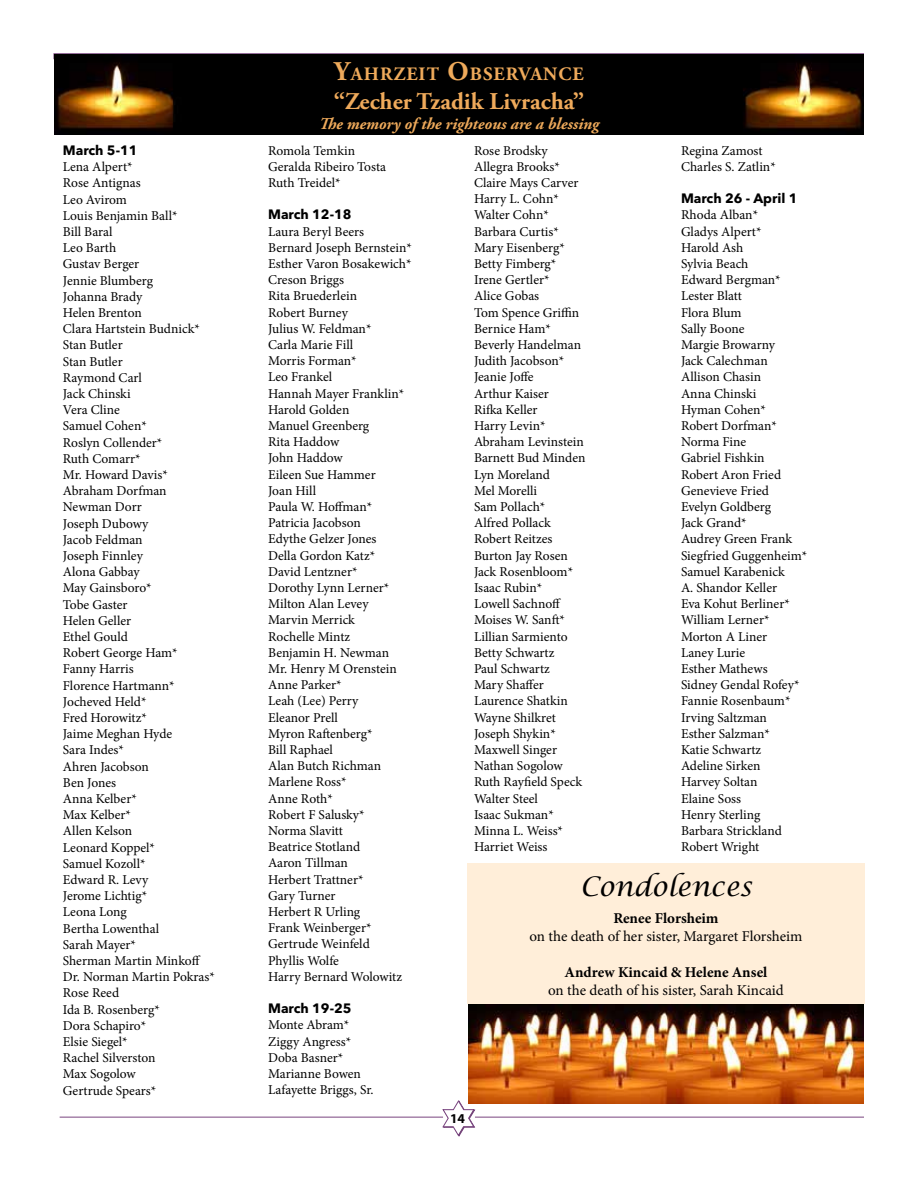
<style>
.page{position:relative;width:918px;height:1188px;background:#fff}
.page>*{position:absolute;margin:0;border:0;box-sizing:border-box;transform-origin:0 0}
.t1{font:italic 27px "Lucida Calligraphy";color:#000}
.t2{font:700 24px "Adobe Garamond Pro";color:#efaa5b}
.t3{font:700 18.9px "Adobe Garamond Pro";letter-spacing:.055em;color:#efaa5b}
.t4{font:italic 700 16.5px "Adobe Garamond Pro";color:#efaa5b}
.t5{font:15px "Minion Pro";letter-spacing:-.005em;color:#000}
.t6{font:700 15px "Minion Pro";color:#000}
.t7{font:13.5px/16.2px "Minion Pro";color:#000}
.t8{font:700 13.5px "Avenir Next LT Pro";color:#000}
.t9{font:700 13.5px "Myriad Pro";color:#000}
.s1{font-size:27px}
</style>
<div class="page">
<svg style="left:443px;top:1100px;width:32px;height:37px"></svg>
<hr style="left:475px;top:1117px;width:389px;height:1px;background:#79457f">
<hr style="left:60px;top:1117px;width:383px;height:1px;background:#79457f">
<div style="left:53px;top:53px;width:811px;height:6px;background:#956d9a"></div>
<img style="left:54px;top:54px;width:810px;height:81px">
<div style="left:467px;top:864px;width:398px;height:140px;background:#ffeed9"></div>
<img style="left:468px;top:1004px;width:395px;height:99px">
<p class="t8" style="left:63px;top:142px;width:76px">March 5-11</p>
<p class="t7" style="left:63px;top:159px;width:154px">Lena Alpert*<br>Rose Antignas<br>Leo Avirom<br>Louis Benjamin Ball*<br>Bill Baral<br>Leo Barth<br>Gustav Berger<br>Jennie Blumberg<br>Johanna Brady<br>Helen Brenton<br>Clara Hartstein Budnick*<br>Stan Butler<br>Stan Butler<br>Raymond Carl<br>Jack Chinski<br>Vera Cline<br>Samuel Cohen*<br>Roslyn Collender*<br>Ruth Comarr*<br>Mr. Howard Davis*<br>Abraham Dorfman<br>Newman Dorr<br>Joseph Dubowy<br>Jacob Feldman<br>Joseph Finnley<br>Alona Gabbay<br>May Gainsboro*<br>Tobe Gaster<br>Helen Geller<br>Ethel Gould<br>Robert George Ham*<br>Fanny Harris<br>Florence Hartmann*<br>Jocheved Held*<br>Fred Horowitz*<br>Jaime Meghan Hyde<br>Sara Indes*<br>Ahren Jacobson<br>Ben Jones<br>Anna Kelber*<br>Max Kelber*<br>Allen Kelson<br>Leonard Koppel*<br>Samuel Kozoll*<br>Edward R. Levy<br>Jerome Lichtig*<br>Leona Long<br>Bertha Lowenthal<br>Sarah Mayer*<br>Sherman Martin Minkoff<br>Dr. Norman Martin Pokras*<br>Rose Reed<br>Ida B. Rosenberg*<br>Dora Schapiro*<br>Elsie Siegel*<br>Rachel Silverston<br>Max Sogolow<br>Gertrude Spears*</p>
<h3 class="t3" style="left:334px;top:63px;width:251px"><span class="s1">Y</span>AHRZEIT <span class="s1">O</span>BSERVANCE</h3>
<h2 class="t2" style="left:334px;top:87px;width:252px">“Zecher Tzadik Livracha”</h2>
<p class="t4" style="left:319px;top:114px;width:281px">The memory of the righteous are a blessing</p>
<p class="t7" style="left:268px;top:142px;width:120px">Romola Temkin<br>Geralda Ribeiro Tosta<br>Ruth Treidel*</p>
<p class="t8" style="left:268px;top:206px;width:85px">March 12-18</p>
<p class="t7" style="left:268px;top:223px;width:145px">Laura Beryl Beers<br>Bernard Joseph Bernstein*<br>Esther Varon Bosakewich*<br>Creson Briggs<br>Rita Bruederlein<br>Robert Burney<br>Julius W. Feldman*<br>Carla Marie Fill<br>Morris Forman*<br>Leo Frankel<br>Hannah Mayer Franklin*<br>Harold Golden<br>Manuel Greenberg<br>Rita Haddow<br>John Haddow<br>Eileen Sue Hammer<br>Joan Hill<br>Paula W. Hoffman*<br>Patricia Jacobson<br>Edythe Gelzer Jones<br>Della Gordon Katz*<br>David Lentzner*<br>Dorothy Lynn Lerner*<br>Milton Alan Levey<br>Marvin Merrick<br>Rochelle Mintz<br>Benjamin H. Newman<br>Mr. Henry M Orenstein<br>Anne Parker*<br>Leah (Lee) Perry<br>Eleanor Prell<br>Myron Raftenberg*<br>Bill Raphael<br>Alan Butch Richman<br>Marlene Ross*<br>Anne Roth*<br>Robert F Salusky*<br>Norma Slavitt<br>Beatrice Stotland<br>Aaron Tillman<br>Herbert Trattner*<br>Gary Turner<br>Herbert R Urling<br>Frank Weinberger*<br>Gertrude Weinfeld<br>Phyllis Wolfe<br>Harry Bernard Wolowitz</p>
<p class="t8" style="left:268px;top:1000px;width:85px">March 19-25</p>
<p class="t7" style="left:268px;top:1017px;width:107px">Monte Abram*<br>Ziggy Angress*<br>Doba Basner*<br>Marianne Bowen<br>Lafayette Briggs, Sr.</p>
<p class="t7" style="left:474px;top:142px;width:113px">Rose Brodsky<br>Allegra Brooks*<br>Claire Mays Carver<br>Harry L. Cohn*<br>Walter Cohn*<br>Barbara Curtis*<br>Mary Eisenberg*<br>Betty Fimberg*<br>Irene Gertler*<br>Alice Gobas<br>Tom Spence Griffin<br>Bernice Ham*<br>Beverly Handelman<br>Judith Jacobson*<br>Jeanie Joffe<br>Arthur Kaiser<br>Rifka Keller<br>Harry Levin*<br>Abraham Levinstein<br>Barnett Bud Minden<br>Lyn Moreland<br>Mel Morelli<br>Sam Pollach*<br>Alfred Pollack<br>Robert Reitzes<br>Burton Jay Rosen<br>Jack Rosenbloom*<br>Isaac Rubin*<br>Lowell Sachnoff<br>Moises W. Sanft*<br>Lillian Sarmiento<br>Betty Schwartz<br>Paul Schwartz<br>Mary Shaffer<br>Laurence Shatkin<br>Wayne Shilkret<br>Joseph Shykin*<br>Maxwell Singer<br>Nathan Sogolow<br>Ruth Rayfield Speck<br>Walter Steel<br>Isaac Sukman*<br>Minna L. Weiss*<br>Harriet Weiss</p>
<p class="t7" style="left:681px;top:142px;width:96px">Regina Zamost<br>Charles S. Zatlin*</p>
<p class="t8" style="left:681px;top:190px;width:118px">March 26 - April 1</p>
<p class="t7" style="left:681px;top:207px;width:128px">Rhoda Alban*<br>Gladys Alpert*<br>Harold Ash<br>Sylvia Beach<br>Edward Bergman*<br>Lester Blatt<br>Flora Blum<br>Sally Boone<br>Margie Browarny<br>Jack Calechman<br>Allison Chasin<br>Anna Chinski<br>Hyman Cohen*<br>Robert Dorfman*<br>Norma Fine<br>Gabriel Fishkin<br>Robert Aron Fried<br>Genevieve Fried<br>Evelyn Goldberg<br>Jack Grand*<br>Audrey Green Frank<br>Siegfried Guggenheim*<br>Samuel Karabenick<br>A. Shandor Keller<br>Eva Kohut Berliner*<br>William Lerner*<br>Morton A Liner<br>Laney Lurie<br>Esther Mathews<br>Sidney Gendal Rofey*<br>Fannie Rosenbaum*<br>Irving Saltzman<br>Esther Salzman*<br>Katie Schwartz<br>Adeline Sirken<br>Harvey Soltan<br>Elaine Soss<br>Henry Sterling<br>Barbara Strickland<br>Robert Wright</p>
<h1 class="t1" style="left:580px;top:870px;width:173px">Condolences</h1>
<p class="t6" style="left:613px;top:908px;width:107px">Renee Florsheim</p>
<p class="t5" style="left:529px;top:926px;width:275px">on the death of her sister, Margaret Florsheim</p>
<p class="t6" style="left:565px;top:962px;width:204px">Andrew Kincaid &amp; Helene Ansel</p>
<p class="t5" style="left:548px;top:980px;width:237px">on the death of his sister, Sarah Kincaid</p>
<p class="t9" style="left:450px;top:1109px;width:16px">14</p>
</div>
